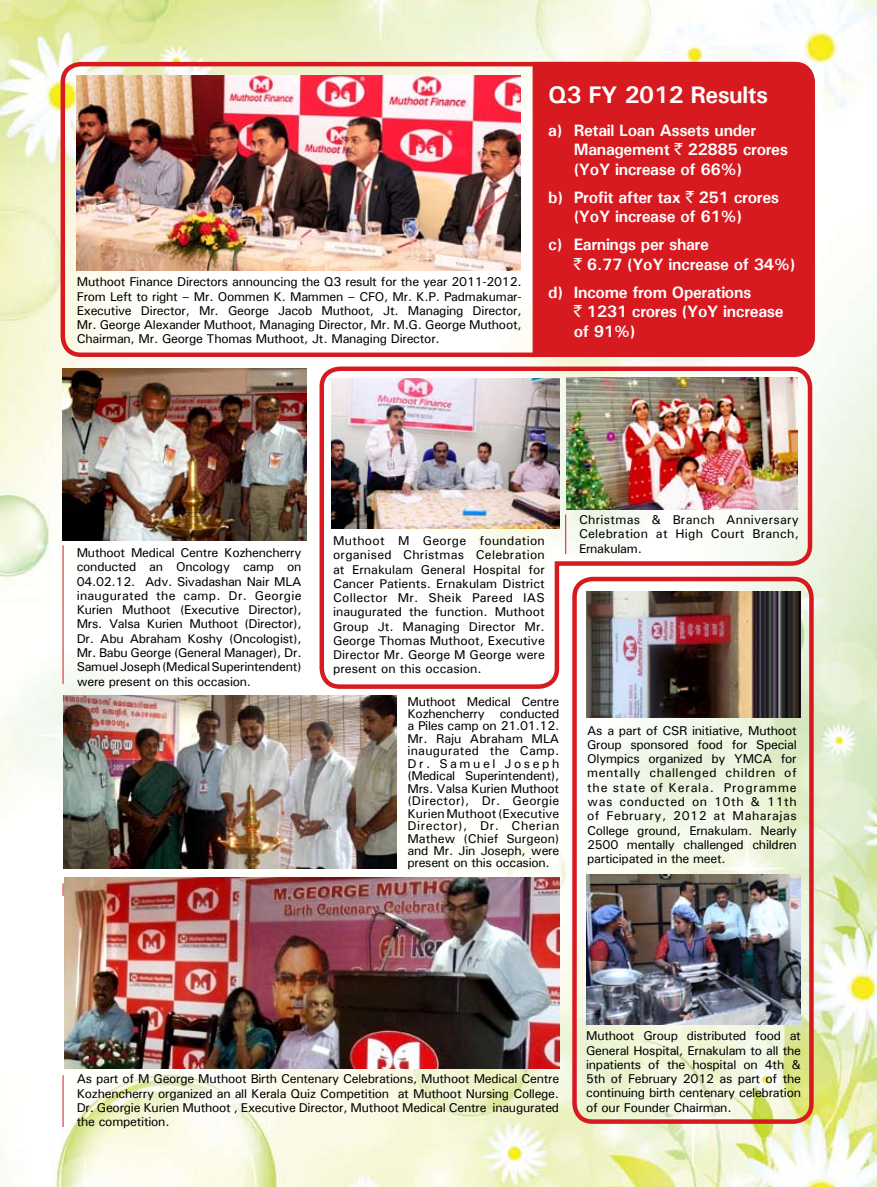
<style>
.page{position:relative;width:877px;height:1187px;background:#fff}
.page>*{position:absolute;margin:0;border:0;box-sizing:border-box;transform-origin:0 0}
.t1{font:700 24px "Univers";letter-spacing:-.02em;color:#fff}
.t2{font:700 16.5px/19.5px "Univers";letter-spacing:-.02em;color:#fff}
.t3{font:500 12.75px/14.2px "Univers";letter-spacing:-.02em;color:#000;text-align:justify}
.t4{font:500 12.75px/14.2px "Univers";letter-spacing:.02em;color:#000}
.s1{font-family:"Rupee Foradian";font-weight:400}
</style>
<div class="page">
<img style="left:0;top:0;width:877px;height:1186px">
<img style="left:586px;top:691px;width:214px;height:26px">
<img style="left:586px;top:874px;width:214px;height:150px">
<div style="left:572px;top:576px;width:241px;height:547px;border:4px solid #d71920;border-radius:18px"></div>
<hr style="left:63px;top:545px;width:1px;height:139px;background:#d71920">
<img style="left:77px;top:76px;width:444px;height:195px">
<img style="left:63px;top:368px;width:244px;height:172px">
<img style="left:64px;top:695px;width:332px;height:173px">
<img style="left:65px;top:877px;width:494px;height:191px">
<div style="left:61px;top:62px;width:753px;height:295px;border:4px solid #d71920;border-radius:18px"></div>
<div style="left:530px;top:60px;width:287px;height:298px;background:#d71920"></div>
<img style="left:317px;top:364px;width:497px;height:327px">
<svg style="left:63px;top:883px;width:1px;height:12px"></svg>
<hr style="left:63px;top:1075px;width:1px;height:51px;background:#d71920">
<p class="t3" style="left:77px;top:274px;width:446px">Muthoot Finance Directors announcing the Q3 result for the year 2011-2012.<br>From Left to right – Mr. Oommen K. Mammen – CFO, Mr. K.P. Padmakumar-Executive Director, Mr. George Jacob Muthoot, Jt. Managing Director, Mr. George Alexander Muthoot, Managing Director, Mr. M.G. George Muthoot, Chairman, Mr. George Thomas Muthoot, Jt. Managing Director.</p>
<h1 class="t1" style="left:548px;top:80px;width:221px">Q3 FY 2012 Results</h1>
<p class="t2" style="left:574px;top:120px;width:216px;text-indent:-26px">a) Retail Loan Assets under<br>Management <span class="s1">`</span> 22885 crores (YoY increase of 66%)</p>
<p class="t2" style="left:574px;top:187px;width:207px;text-indent:-26px">b) Profit after tax <span class="s1">`</span> 251 crores (YoY increase of 61%)</p>
<p class="t2" style="left:574px;top:234px;width:223px;text-indent:-26px">c) Earnings per share<br><span class="s1">`</span> 6.77 (YoY increase of 34%)</p>
<p class="t2" style="left:574px;top:282px;width:211px;text-indent:-26px">d) Income from Operations<br><span class="s1">`</span> 1231 crores (YoY increase of 91%)</p>
<p class="t4" style="left:579px;top:512px;width:221px">Christmas &amp; Branch Anniversary<br>Celebration at High Court Branch,</p>
<p class="t3" style="left:333px;top:533px;width:213px">Muthoot M George foundation organised Christmas Celebration at Ernakulam General Hospital for Cancer Patients. Ernakulam District Collector Mr. Sheik Pareed IAS inaugurated the function. Muthoot Group Jt. Managing Director Mr.<br>George Thomas Muthoot, Executive Director Mr. George M George were present on this occasion.</p>
<p class="t3" style="left:77px;top:545px;width:226px">Muthoot Medical Centre Kozhencherry</p>
<p class="t3" style="left:579px;top:540px;width:64px">Ernakulam.</p>
<p class="t3" style="left:77px;top:559px;width:226px">conducted an Oncology camp on 04.02.12. Adv. Sivadashan Nair MLA inaugurated the camp. Dr. Georgie Kurien Muthoot (Executive Director), Mrs. Valsa Kurien Muthoot (Director), Dr. Abu Abraham Koshy (Oncologist), Mr. Babu George (General Manager), Dr.<br>Samuel Joseph (Medical Superintendent) were present on this occasion.</p>
<p class="t3" style="left:407px;top:694px;width:153px;line-height:12.5px">Muthoot Medical Centre Kozhencherry conducted a Piles camp on 21.01.12.<br>Mr. Raju Abraham MLA inaugurated the Camp.<br>Dr. Samuel Joseph (Medical Superintendent), Mrs. Valsa Kurien Muthoot (Director), Dr. Georgie Kurien Muthoot (Executive Director), Dr. Cherian Mathew (Chief Surgeon) and Mr. Jin Joseph, were present on this occasion.</p>
<p class="t3" style="left:587px;top:722px;width:211px">As a part of CSR initiative, Muthoot Group sponsored food for Special Olympics organized by YMCA for mentally challenged children of the state of Kerala. Programme was conducted on 10th &amp; 11th of February, 2012 at Maharajas College ground, Ernakulam. Nearly 2500 mentally challenged children participated in the meet.</p>
<p class="t3" style="left:77px;top:1071px;width:484px">As part of M George Muthoot Birth Centenary Celebrations, Muthoot Medical Centre Kozhencherry organized an all Kerala Quiz Competition at Muthoot Nursing College.<br>Dr. Georgie Kurien Muthoot , Executive Director, Muthoot Medical Centre inaugurated the competition.</p>
<p class="t3" style="left:586px;top:1028px;width:216px">Muthoot Group distributed food at General Hospital, Ernakulam to all the inpatients of the hospital on 4th &amp; 5th of February 2012 as part of the continuing birth centenary celebration of our Founder Chairman.</p>
</div>
